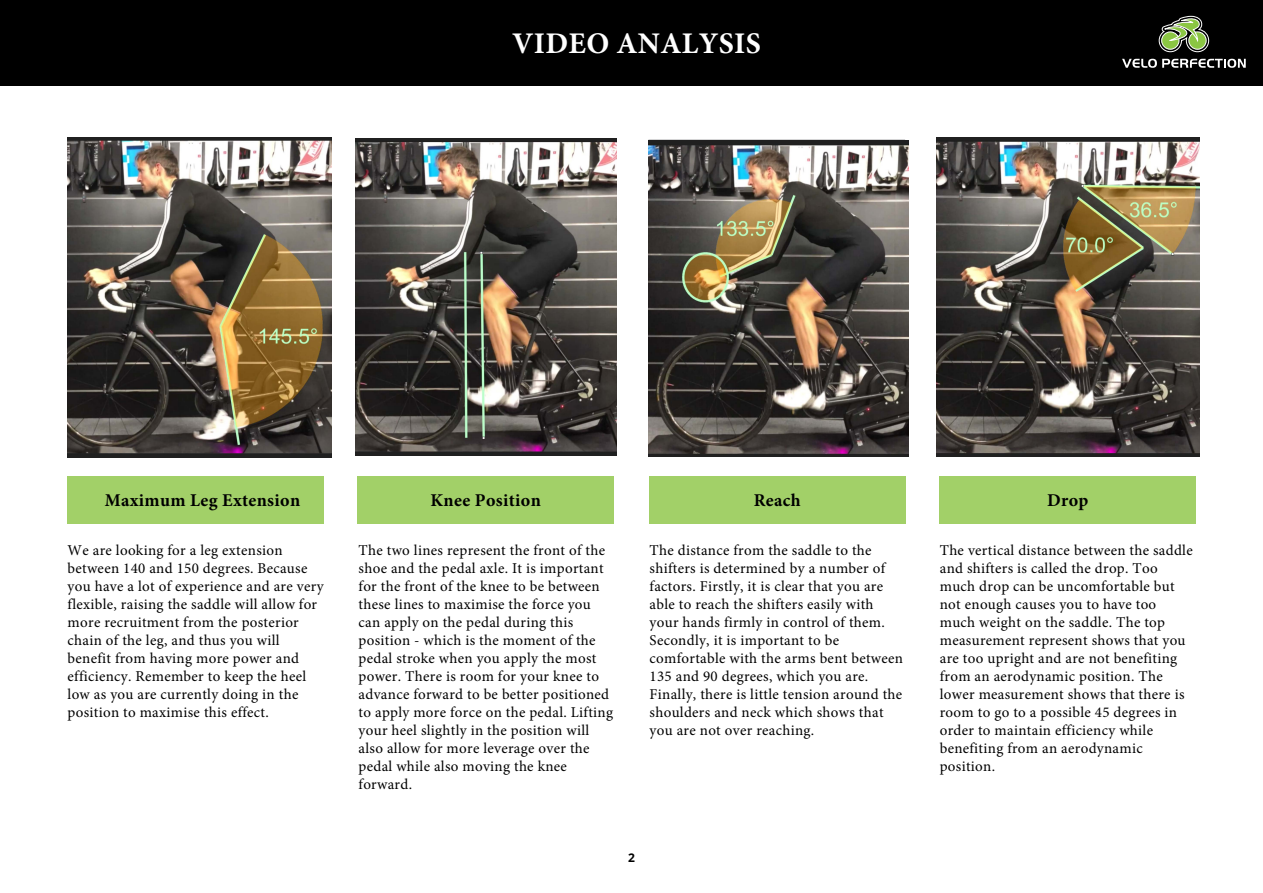
<style>
.page{position:relative;width:1263px;height:893px;background:#fff}
.page>*{position:absolute;margin:0;border:0;box-sizing:border-box;transform-origin:0 0}
.t1{font:700 30px "Minion Pro";letter-spacing:.01em;color:#fff}
.t2{font:700 18px "Minion Pro";letter-spacing:.02em;color:#000}
.t3{font:15px/18px "Minion Pro";letter-spacing:.02em;color:#000}
.t4{font:700 12px "Open Sans";color:#000}
</style>
<div class="page">
<div style="left:0;top:0;width:1263px;height:85px;background:#000"></div>
<svg style="left:1122px;top:59px;width:124px;height:9px"></svg>
<svg style="left:1159px;top:16px;width:50px;height:36px"></svg>
<div style="left:68px;top:476px;width:256px;height:48px;background:#a2d068"></div>
<div style="left:358px;top:476px;width:256px;height:48px;background:#a2d068"></div>
<div style="left:649px;top:476px;width:256px;height:48px;background:#a2d068"></div>
<div style="left:940px;top:476px;width:256px;height:48px;background:#a2d068"></div>
<img style="left:937px;top:137px;width:263px;height:319px">
<img style="left:648px;top:140px;width:261px;height:316px">
<img style="left:356px;top:139px;width:261px;height:316px">
<img style="left:67px;top:137px;width:264px;height:320px">
<h1 class="t1" style="left:512px;top:22px;width:250px">VIDEO ANALYSIS</h1>
<p class="t2" style="left:431px;top:488px;width:112px">Knee Position</p>
<p class="t2" style="left:754px;top:488px;width:49px">Reach</p>
<p class="t2" style="left:1047px;top:488px;width:43px">Drop</p>
<p class="t2" style="left:105px;top:488px;width:197px">Maximum Leg Extension</p>
<p class="t3" style="left:68px;top:542px;width:257px">We are looking for a leg extension between 140 and 150 degrees. Because you have a lot of experience and are very flexible, raising the saddle will allow for more recruitment from the posterior chain of the leg, and thus you will benefit from having more power and efficiency. Remember to keep the heel low as you are currently doing in the position to maximise this effect.</p>
<p class="t3" style="left:359px;top:542px;width:256px">The two lines represent the front of the shoe and the pedal axle. It is important for the front of the knee to be between these lines to maximise the force you can apply on the pedal during this position - which is the moment of the pedal stroke when you apply the most power. There is room for your knee to advance forward to be better positioned to apply more force on the pedal. Lifting your heel slightly in the position will also allow for more leverage over the pedal while also moving the knee forward.</p>
<p class="t3" style="left:650px;top:542px;width:255px">The distance from the saddle to the shifters is determined by a number of factors. Firstly, it is clear that you are able to reach the shifters easily with your hands firmly in control of them.<br>Secondly, it is important to be comfortable with the arms bent between 135 and 90 degrees, which you are.<br>Finally, there is little tension around the shoulders and neck which shows that you are not over reaching.</p>
<p class="t3" style="left:940px;top:542px;width:254px">The vertical distance between the saddle and shifters is called the drop. Too much drop can be uncomfortable but not enough causes you to have too much weight on the saddle. The top measurement represent shows that you are too upright and are not benefiting from an aerodynamic position. The lower measurement shows that there is room to go to a possible 45 degrees in order to maintain efficiency while benefiting from an aerodynamic position.</p>
<p class="t4" style="left:628px;top:849px;width:8px">2</p>
</div>
